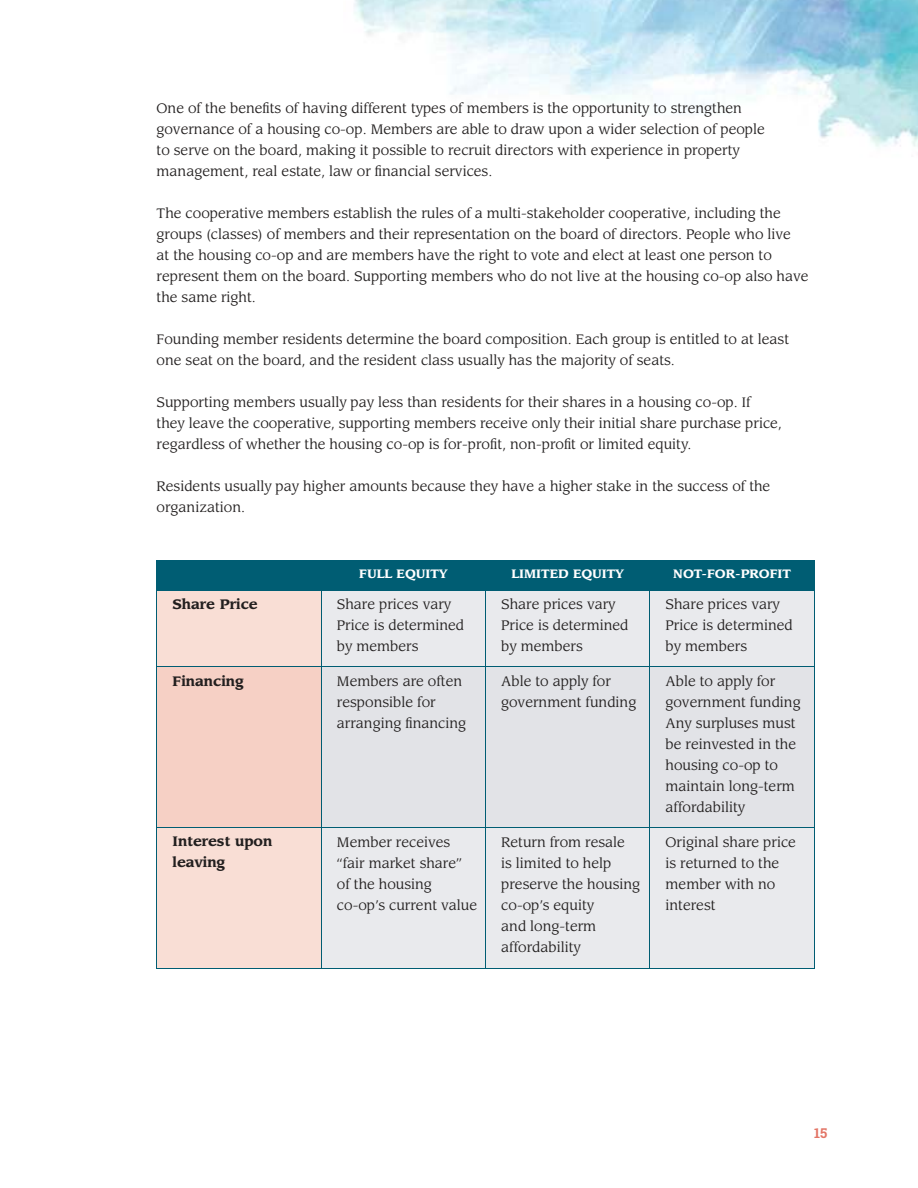
<style>
.page{position:relative;width:918px;height:1188px;background:#fff}
.page>*{position:absolute;margin:0;border:0;box-sizing:border-box;transform-origin:0 0}
.t1{font:13.5px/21px "Leawood";color:#221f1f}
.t2{font:700 13.5px/21px "Leawood";color:#221f1f}
.t3{font:700 13.5px "Roboto Slab";color:#e37566}
.t4{font:700 12px "Leawood";color:#fff}
</style>
<div class="page">
<img style="left:354px;top:0;width:564px;height:147px">
<div style="left:158px;top:591px;width:163px;height:377px;background:#f9ded5"></div>
<div style="left:322px;top:591px;width:492px;height:377px;background:#e9eaed"></div>
<div style="left:157px;top:667px;width:164px;height:161px;background:#f6d0c5"></div>
<div style="left:322px;top:668px;width:492px;height:160px;background:#e2e3e7"></div>
<div style="left:157px;top:560px;width:658px;height:30px;background:#005d73"></div>
<hr style="left:157px;top:590px;width:164px;height:1px;background:#005d73">
<hr style="left:157px;top:591px;width:1px;height:76px;background:#005d73">
<hr style="left:321px;top:590px;width:165px;height:1px;background:#005d73">
<hr style="left:321px;top:591px;width:1px;height:76px;background:#005d73">
<hr style="left:486px;top:590px;width:164px;height:1px;background:#005d73">
<hr style="left:485px;top:591px;width:1px;height:76px;background:#005d73">
<hr style="left:650px;top:590px;width:165px;height:1px;background:#005d73">
<hr style="left:650px;top:591px;width:1px;height:76px;background:#005d73">
<hr style="left:814px;top:591px;width:1px;height:76px;background:#005d73">
<hr style="left:157px;top:667px;width:164px;height:1px;background:#005d73">
<hr style="left:157px;top:667px;width:1px;height:161px;background:#005d73">
<hr style="left:321px;top:667px;width:165px;height:1px;background:#005d73">
<hr style="left:321px;top:667px;width:1px;height:161px;background:#005d73">
<hr style="left:486px;top:667px;width:164px;height:1px;background:#005d73">
<hr style="left:485px;top:667px;width:1px;height:161px;background:#005d73">
<hr style="left:650px;top:667px;width:165px;height:1px;background:#005d73">
<hr style="left:650px;top:667px;width:1px;height:161px;background:#005d73">
<hr style="left:814px;top:667px;width:1px;height:161px;background:#005d73">
<hr style="left:157px;top:828px;width:164px;height:1px;background:#005d73">
<hr style="left:157px;top:828px;width:1px;height:140px;background:#005d73">
<hr style="left:321px;top:828px;width:165px;height:1px;background:#005d73">
<hr style="left:321px;top:828px;width:1px;height:140px;background:#005d73">
<hr style="left:486px;top:828px;width:164px;height:1px;background:#005d73">
<hr style="left:485px;top:828px;width:1px;height:140px;background:#005d73">
<hr style="left:650px;top:828px;width:165px;height:1px;background:#005d73">
<hr style="left:650px;top:828px;width:1px;height:140px;background:#005d73">
<hr style="left:814px;top:828px;width:1px;height:140px;background:#005d73">
<hr style="left:157px;top:968px;width:164px;height:1px;background:#005d73">
<hr style="left:321px;top:968px;width:165px;height:1px;background:#005d73">
<hr style="left:486px;top:968px;width:164px;height:1px;background:#005d73">
<hr style="left:650px;top:968px;width:165px;height:1px;background:#005d73">
<p class="t1" style="left:157px;top:99px;width:610px">One of the benefits of having different types of members is the opportunity to strengthen governance of a housing co-op. Members are able to draw upon a wider selection of people to serve on the board, making it possible to recruit directors with experience in property management, real estate, law or financial services.</p>
<p class="t1" style="left:157px;top:204px;width:654px">The cooperative members establish the rules of a multi-stakeholder cooperative, including the groups (classes) of members and their representation on the board of directors. People who live<br>at the housing co-op and are members have the right to vote and elect at least one person to represent them on the board. Supporting members who do not live at the housing co-op also have the same right.</p>
<p class="t1" style="left:157px;top:330px;width:634px">Founding member residents determine the board composition. Each group is entitled to at least one seat on the board, and the resident class usually has the majority of seats.</p>
<p class="t1" style="left:157px;top:393px;width:627px">Supporting members usually pay less than residents for their shares in a housing co-op. If they leave the cooperative, supporting members receive only their initial share purchase price, regardless of whether the housing co-op is for-profit, non-profit or limited equity.</p>
<p class="t1" style="left:157px;top:477px;width:615px">Residents usually pay higher amounts because they have a higher stake in the success of the organization.</p>
<p class="t4" style="left:359px;top:568px;width:90px">FULL EQUITY</p>
<p class="t4" style="left:511px;top:568px;width:114px">LIMITED EQUITY</p>
<p class="t4" style="left:673px;top:568px;width:119px">NOT-FOR-PROFIT</p>
<p class="t2" style="left:173px;top:595px;width:87px">Share Price</p>
<p class="t1" style="left:337px;top:595px;width:129px">Share prices vary<br>Price is determined by members</p>
<p class="t1" style="left:501px;top:595px;width:129px">Share prices vary<br>Price is determined by members</p>
<p class="t1" style="left:666px;top:595px;width:129px">Share prices vary<br>Price is determined by members</p>
<p class="t2" style="left:173px;top:672px;width:73px">Financing</p>
<p class="t1" style="left:337px;top:672px;width:131px">Members are often responsible for arranging financing</p>
<p class="t1" style="left:501px;top:672px;width:137px">Able to apply for government funding</p>
<p class="t1" style="left:666px;top:672px;width:137px">Able to apply for government funding<br>Any surpluses must be reinvested in the housing co-op to maintain long-term affordability</p>
<p class="t2" style="left:173px;top:833px;width:101px">Interest upon leaving</p>
<p class="t1" style="left:337px;top:833px;width:142px">Member receives “fair market share” of the housing co-op’s current value</p>
<p class="t1" style="left:501px;top:833px;width:140px">Return from resale<br>is limited to help preserve the housing co-op’s equity<br>and long-term affordability</p>
<p class="t1" style="left:666px;top:833px;width:132px">Original share price is returned to the member with no interest</p>
<p class="t3" style="left:814px;top:1128px;width:15px">15</p>
</div>
